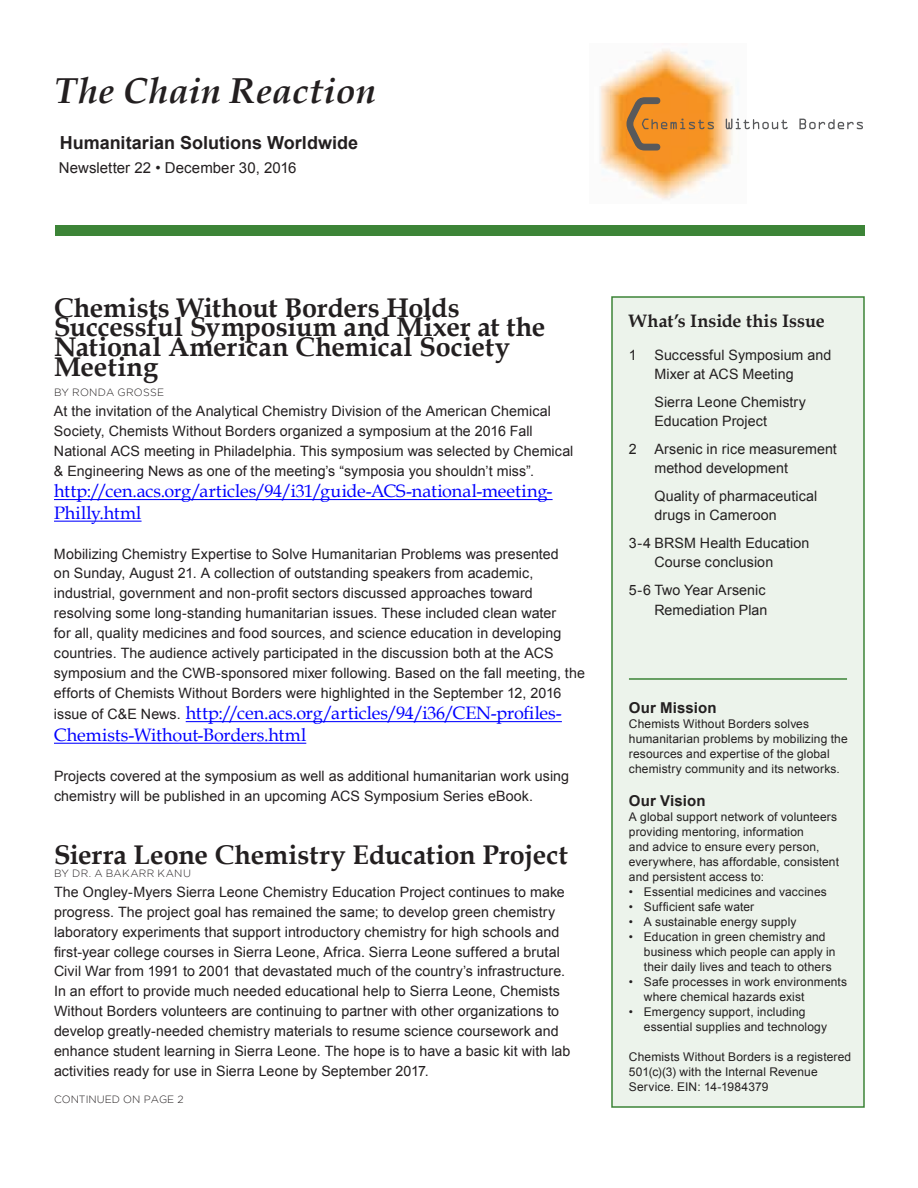
<style>
.page{position:relative;width:918px;height:1188px;background:#fff}
.page>*{position:absolute;margin:0;border:0;box-sizing:border-box;transform-origin:0 0}
.t1{font:italic 700 36px "Book Antiqua";letter-spacing:.01em;color:#231f20}
.t2{font:700 27px/19.8px "Book Antiqua";color:#231f20}
.t3{font:18px/21.6px "Book Antiqua";letter-spacing:-.005em;color:#00f}
.t4{font:700 18px "Arial";color:#231f20}
.t5{font:700 18px "Book Antiqua";letter-spacing:.005em;color:#231f20}
.t6{font:15px "Arial";letter-spacing:.005em;color:#231f20}
.t7{font:700 15px "Arial";letter-spacing:.01em;color:#231f20}
.t8{font:14.25px/20px "Arial";letter-spacing:.005em;color:#231f20}
.t9{font:12px/15px "Arial";letter-spacing:.01em;color:#231f20}
.t10{font:300 10.5px "Gotham";letter-spacing:.02em;color:#231f20}
.t11{font:300 10.5px "Gotham";color:#231f20}
.s1{font-family:"Arial";font-size:14.25px;color:#231f20}
</style>
<div class="page">
<img style="left:600px;top:49px;width:139px;height:151px">
<svg style="left:627px;top:97px;width:236px;height:54px"></svg>
<div style="left:612px;top:297px;width:252px;height:810px;background:#ecf3eb"></div>
<div style="left:611px;top:296px;width:254px;height:812px;border:2px solid #3c8437"></div>
<hr style="left:629px;top:678px;width:218px;height:2px;background:#3c8437">
<hr style="left:54px;top:499px;width:499px;height:1px;background:#00f">
<hr style="left:54px;top:521px;width:88px;height:1px;background:#00f">
<hr style="left:186px;top:721px;width:376px;height:1px;background:#00f">
<hr style="left:54px;top:743px;width:252px;height:1px;background:#00f">
<div style="left:55px;top:226px;width:810px;height:10px;background:#3c8437"></div>
<h1 class="t1" style="left:55px;top:66px;width:323px">The Chain Reaction</h1>
<p class="t4" style="left:60px;top:130px;width:300px">Humanitarian Solutions Worldwide</p>
<p class="t6" style="left:59px;top:157px;width:239px">Newsletter 22 • December 30, 2016</p>
<h2 class="t2" style="left:54px;top:297px;width:493px">Chemists Without Borders Holds<br>Successful Symposium and Mixer at the<br>National American Chemical Society<br>Meeting</h2>
<p class="t10" style="left:54px;top:387px;width:112px">BY RONDA GROSSE</p>
<p class="t8" style="left:54px;top:401px;width:521px">At the invitation of the Analytical Chemistry Division of the American Chemical Society, Chemists Without Borders organized a symposium at the 2016 Fall National ACS meeting in Philadelphia. This symposium was selected by Chemical &amp; Engineering News as one of the meeting’s “symposia you shouldn’t miss”.</p>
<p class="t3" style="left:54px;top:480px;width:500px">http://cen.acs.org/articles/94/i31/guide-ACS-national-meeting-<br>Philly.html</p>
<p class="t8" style="left:54px;top:544px;width:532px">Mobilizing Chemistry Expertise to Solve Humanitarian Problems was presented<br>on Sunday, August 21. A collection of outstanding speakers from academic, industrial, government and non-profit sectors discussed approaches toward resolving some long-standing humanitarian issues. These included clean water<br>for all, quality medicines and food sources, and science education in developing countries. The audience actively participated in the discussion both at the ACS symposium and the CWB-sponsored mixer following. Based on the fall meeting, the efforts of Chemists Without Borders were highlighted in the September 12, 2016</p>
<p class="t3" style="left:54px;top:702px;width:509px"><span class="s1">issue of C&amp;E News.</span> http://cen.acs.org/articles/94/i36/CEN-profiles-<br>Chemists-Without-Borders.html</p>
<p class="t8" style="left:54px;top:766px;width:517px">Projects covered at the symposium as well as additional humanitarian work using chemistry will be published in an upcoming ACS Symposium Series eBook.</p>
<h2 class="t2" style="left:54px;top:844px;width:515px">Sierra Leone Chemistry Education Project</h2>
<p class="t10" style="left:54px;top:868px;width:138px">BY DR. A BAKARR KANU</p>
<p class="t8" style="left:54px;top:882px;width:518px">The Ongley-Myers Sierra Leone Chemistry Education Project continues to make progress. The project goal has remained the same; to develop green chemistry laboratory experiments that support introductory chemistry for high schools and first-year college courses in Sierra Leone, Africa. Sierra Leone suffered a brutal Civil War from 1991 to 2001 that devastated much of the country’s infrastructure.<br>In an effort to provide much needed educational help to Sierra Leone, Chemists Without Borders volunteers are continuing to partner with other organizations to develop greatly-needed chemistry materials to resume science coursework and enhance student learning in Sierra Leone. The hope is to have a basic kit with lab activities ready for use in Sierra Leone by September 2017.</p>
<p class="t11" style="left:54px;top:1093px;width:131px">CONTINUED ON PAGE 2</p>
<p class="t5" style="left:629px;top:309px;width:197px">What’s Inside this Issue</p>
<p class="t8" style="left:654px;top:345px;width:178px;line-height:19.5px;text-indent:-25px">1 Successful Symposium and<br>Mixer at ACS Meeting</p>
<p class="t8" style="left:654px;top:392px;width:153px;line-height:19.5px">Sierra Leone Chemistry<br>Education Project</p>
<p class="t8" style="left:654px;top:439px;width:184px;line-height:19.5px;text-indent:-25px">2 Arsenic in rice measurement method development</p>
<p class="t8" style="left:654px;top:486px;width:164px;line-height:19.5px">Quality of pharmaceutical drugs in Cameroon</p>
<p class="t8" style="left:654px;top:533px;width:156px;line-height:19.5px;text-indent:-25px">3-4 BRSM Health Education<br>Course conclusion</p>
<p class="t8" style="left:629px;top:580px;width:140px;line-height:19.5px;text-align:right">5-6 Two Year Arsenic<br>Remediation Plan</p>
<p class="t7" style="left:629px;top:698px;width:89px">Our Mission</p>
<p class="t9" style="left:629px;top:716px;width:220px">Chemists Without Borders solves humanitarian problems by mobilizing the resources and expertise of the global chemistry community and its networks.</p>
<p class="t7" style="left:629px;top:791px;width:78px">Our Vision</p>
<p class="t9" style="left:629px;top:809px;width:212px">A global support network of volunteers providing mentoring, information<br>and advice to ensure every person, everywhere, has affordable, consistent and persistent access to:</p>
<p class="t9" style="left:629px;top:884px;width:199px">• Essential medicines and vaccines</p>
<p class="t9" style="left:629px;top:899px;width:127px">• Sufficient safe water</p>
<p class="t9" style="left:629px;top:914px;width:169px">• A sustainable energy supply</p>
<p class="t9" style="left:644px;top:929px;width:193px;text-indent:-15px">• Education in green chemistry and business which people can apply in their daily lives and teach to others</p>
<p class="t9" style="left:644px;top:974px;width:205px;text-indent:-15px">• Safe processes in work environments where chemical hazards exist</p>
<p class="t9" style="left:644px;top:1004px;width:185px;text-indent:-15px">• Emergency support, including essential supplies and technology</p>
<p class="t9" style="left:629px;top:1049px;width:224px">Chemists Without Borders is a registered<br>501(c)(3) with the Internal Revenue<br>Service. EIN: 14-1984379</p>
</div>
